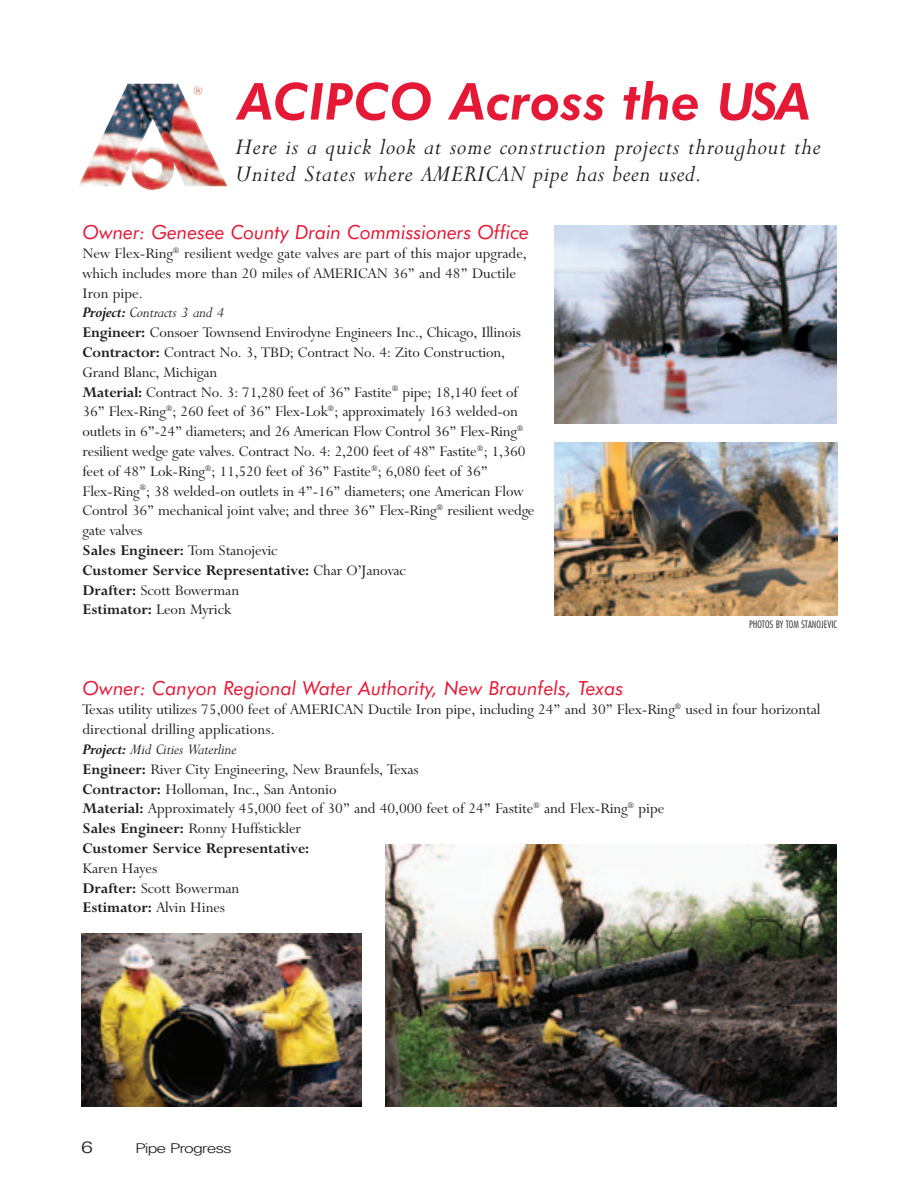
<style>
.page{position:relative;width:918px;height:1188px;background:#fff}
.page>*{position:absolute;margin:0;border:0;box-sizing:border-box;transform-origin:0 0}
.t1{font:italic 800 51px "Futura BT";color:#e51836}
.t2{font:italic 25.5px/27px "Lapidary 333 BT";letter-spacing:.04em;color:#231f20}
.t3{font:italic 19.5px "Futura BT";letter-spacing:-.005em;color:#e51836}
.t4{font:16.5px/19.8px "Lapidary 333 BT";letter-spacing:-.005em;color:#231f20}
.t5{font:300 16.5px "Univers";color:#231f20;scale:1.3 1}
.t6{font:300 13.5px "Univers";letter-spacing:-.055em;color:#231f20;scale:1.3 1}
.t7{font:300 condensed 10.5px "Futura BT";color:#231f20}
.s1{font-weight:700;font-style:italic}
.s2{font-style:italic}
.s3{font-weight:700}
</style>
<div class="page">
<img style="left:81px;top:933px;width:280px;height:174px">
<img style="left:128px;top:84px;width:91px;height:84px">
<img style="left:555px;top:226px;width:282px;height:197px">
<img style="left:555px;top:442px;width:282px;height:174px">
<img style="left:386px;top:845px;width:451px;height:262px">
<h1 class="t1" style="left:237px;top:81px;width:575px">ACIPCO Across the USA</h1>
<h2 class="t2" style="left:236px;top:136px;width:587px">Here is a quick look at some construction projects throughout the<br>United States where AMERICAN pipe has been used.</h2>
<p class="t3" style="left:82px;top:224px;width:448px">Owner: Genesee County Drain Commissioners Office</p>
<p class="t4" style="left:82px;top:245px;width:453px">New Flex-Ring<sup>®</sup> resilient wedge gate valves are part of this major upgrade, which includes more than 20 miles of AMERICAN 36” and 48” Ductile Iron pipe.<br><span class="s1">Project:</span> <span class="s2">Contracts 3 and 4<br></span><span class="s3">Engineer:</span> Consoer Townsend Envirodyne Engineers Inc., Chicago, Illinois <span class="s3">Contractor:</span> Contract No. 3, TBD; Contract No. 4: Zito Construction, Grand Blanc, Michigan<br><span class="s3">Material:</span> Contract No. 3: 71,280 feet of 36” Fastite<sup>®</sup> pipe; 18,140 feet of 36” Flex-Ring<sup>®</sup>; 260 feet of 36” Flex-Lok<sup>®</sup>; approximately 163 welded-on outlets in 6”-24” diameters; and 26 American Flow Control 36” Flex-Ring<sup>® </sup>resilient wedge gate valves. Contract No. 4: 2,200 feet of 48” Fastite<sup>®</sup>; 1,360 feet of 48” Lok-Ring<sup>®</sup>; 11,520 feet of 36” Fastite<sup>®</sup>; 6,080 feet of 36” Flex-Ring<sup>®</sup>; 38 welded-on outlets in 4”-16” diameters; one American Flow Control 36” mechanical joint valve; and three 36” Flex-Ring<sup>®</sup> resilient wedge gate valves<br><span class="s3">Sales Engineer:</span> Tom Stanojevic<br><span class="s3">Customer Service Representative:</span> Char O’Janovac<br><span class="s3">Drafter:</span> Scott Bowerman<br><span class="s3">Estimator:</span> Leon Myrick</p>
<p class="t7" style="left:749px;top:620px;width:89px">PHOTOS BY TOM STANOJEVIC</p>
<p class="t3" style="left:82px;top:681px;width:542px">Owner: Canyon Regional Water Authority, New Braunfels, Texas</p>
<p class="t4" style="left:82px;top:702px;width:739px">Texas utility utilizes 75,000 feet of AMERICAN Ductile Iron pipe, including 24” and 30” Flex-Ring<sup>®</sup> used in four horizontal directional drilling applications.<br><span class="s1">Project:</span> <span class="s2">Mid Cities Waterline<br></span><span class="s3">Engineer:</span> River City Engineering, New Braunfels, Texas<br><span class="s3">Contractor:</span> Holloman, Inc., San Antonio<br><span class="s3">Material:</span> Approximately 45,000 feet of 30” and 40,000 feet of 24” Fastite<sup>®</sup> and Flex-Ring<sup>®</sup> pipe<br><span class="s3">Sales Engineer:</span> Ronny Huffstickler<br><span class="s3">Customer Service Representative:</span></p>
<p class="t4" style="left:82px;top:860px;width:158px">Karen Hayes<br><span class="s3">Drafter:</span> Scott Bowerman<br><span class="s3">Estimator:</span> Alvin Hines</p>
<p class="t5" style="left:81px;top:1141px;width:11px">6</p>
<p class="t6" style="left:135px;top:1143px;width:76px">Pipe Progress</p>
</div>
